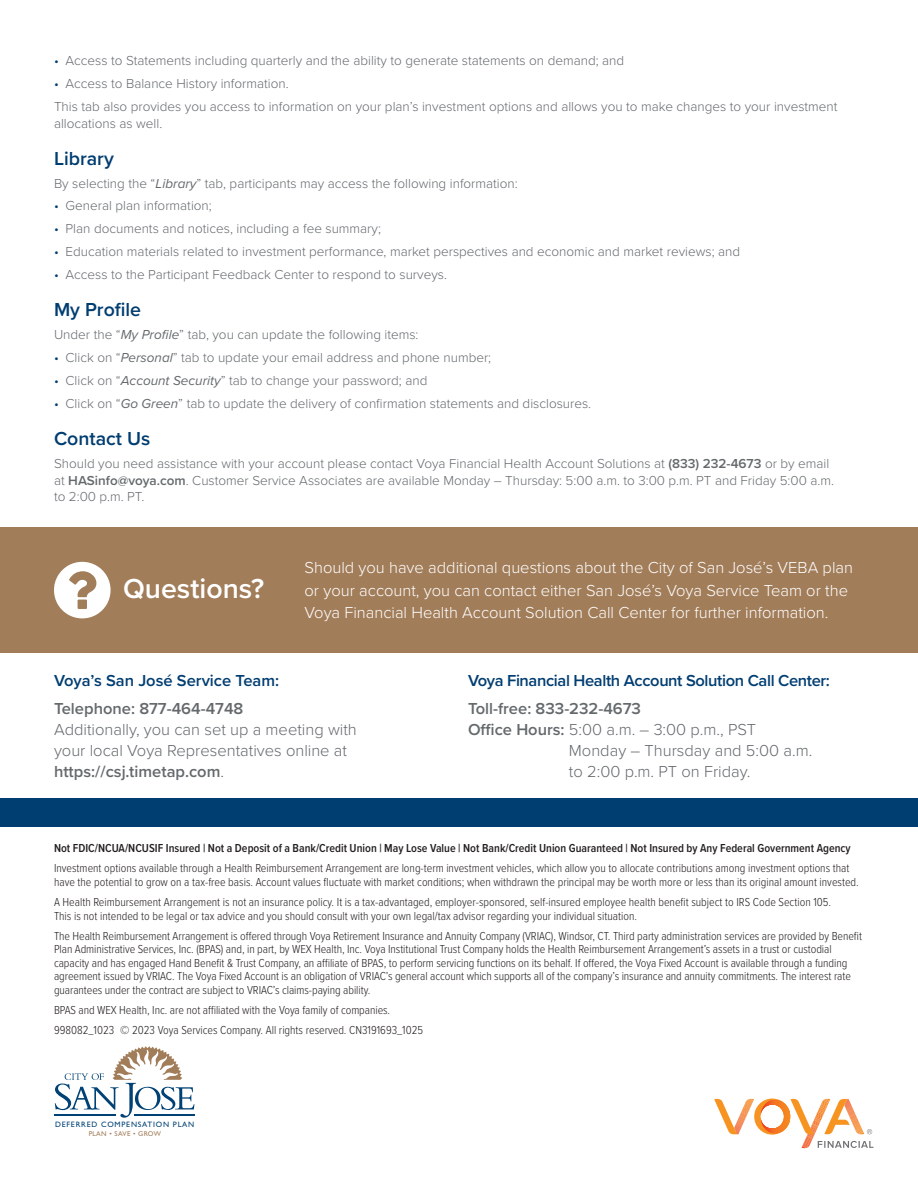
<style>
.page{position:relative;width:918px;height:1188px;background:#fff}
.page>*{position:absolute;margin:0;border:0;box-sizing:border-box;transform-origin:0 0}
.t1{font:600 28.5px "Proxima Nova";color:#fff}
.t2{font:600 19.5px "Proxima Nova";color:#003d71}
.t3{font:300 16.5px/22.5px "Proxima Nova";color:#fff}
.t4{font:300 16.5px/21px "Proxima Nova";color:#64696c}
.t5{font:600 16.5px "Proxima Nova";letter-spacing:-.02em;color:#003d71}
.t6{font:600 16.5px "Proxima Nova";color:#64696c}
.t7{font:600 16.5px "Proxima Nova";color:#003d71}
.t8{font:300 13.5px/16.5px "Proxima Nova";color:#64696c}
.V-Eship_QB_CN{font:300 12px/13.5px "Proxima Nova Cond";letter-spacing:-.005em;color:#231f20}
.V-Eship_QB_CN-2{font:600 12px "Proxima Nova Cond";color:#231f20}
.V-Legal_Footnote_Com{font:300 12px "Proxima Nova Cond";color:#231f20}
.t9{font:7.8px "Gill Sans";letter-spacing:.1em;color:#004275}
.t10{font:6.9px "Gill Sans";letter-spacing:.05em;color:#a27d5a}
.s1{color:#003d71}
.s2{font-weight:400;font-style:italic}
.s3{font-weight:600}
</style>
<div class="page">
<div style="left:0;top:798px;width:918px;height:28px;background:#003d71"></div>
<svg style="left:714px;top:1098px;width:159px;height:51px"></svg>
<hr style="left:54px;top:1115px;width:61px;height:1px;background:#004275">
<hr style="left:134px;top:1115px;width:61px;height:1px;background:#004275">
<svg style="left:55px;top:1046px;width:139px;height:72px"></svg>
<div style="left:0;top:527px;width:918px;height:126px;background:#a27d5a"></div>
<svg style="left:54px;top:562px;width:57px;height:56px"></svg>
<p class="t8" style="left:54px;top:51px;width:572px"><span class="s1">•</span> Access to Statements including quarterly and the ability to generate statements on demand; and</p>
<p class="t8" style="left:54px;top:74px;width:236px"><span class="s1">•</span> Access to Balance History information.</p>
<p class="t8" style="left:54px;top:98px;width:785px">This tab also provides you access to information on your plan’s investment options and allows you to make changes to your investment allocations as well.</p>
<p class="t2" style="left:54px;top:144px;width:61px">Library</p>
<p class="t8" style="left:54px;top:174px;width:465px">By selecting the “<span class="s2">Library</span>” tab, participants may access the following information:</p>
<p class="t8" style="left:54px;top:197px;width:159px"><span class="s1">•</span> General plan information;</p>
<p class="t8" style="left:54px;top:220px;width:329px"><span class="s1">•</span> Plan documents and notices, including a fee summary;</p>
<p class="t8" style="left:54px;top:243px;width:688px"><span class="s1">•</span> Education materials related to investment performance, market perspectives and economic and market reviews; and</p>
<p class="t8" style="left:54px;top:266px;width:395px"><span class="s1">•</span> Access to the Participant Feedback Center to respond to surveys.</p>
<p class="t2" style="left:54px;top:295px;width:89px">My Profile</p>
<p class="t8" style="left:54px;top:326px;width:366px">Under the “<span class="s2">My Profile</span>” tab, you can update the following items:</p>
<p class="t8" style="left:54px;top:349px;width:439px"><span class="s1">•</span> Click on “<span class="s2">Personal</span>” tab to update your email address and phone number;</p>
<p class="t8" style="left:54px;top:372px;width:375px"><span class="s1">•</span> Click on “<span class="s2">Account Security</span>” tab to change your password; and</p>
<p class="t8" style="left:54px;top:395px;width:539px"><span class="s1">•</span> Click on “<span class="s2">Go Green</span>” tab to update the delivery of confirmation statements and disclosures.</p>
<p class="t2" style="left:54px;top:424px;width:98px">Contact Us</p>
<p class="t8" style="left:54px;top:455px;width:782px">Should you need assistance with your account please contact Voya Financial Health Account Solutions at <span class="s3">(833) 232-4673</span> or by email at <span class="s3">HASinfo@voya.com</span>. Customer Service Associates are available Monday – Thursday: 5:00 a.m. to 3:00 p.m. PT and Friday 5:00 a.m. to 2:00 p.m. PT.</p>
<p class="t1" style="left:123px;top:567px;width:142px">Questions?</p>
<p class="t3" style="left:305px;top:555px;width:550px">Should you have additional questions about the City of San José’s VEBA plan or your account, you can contact either San José’s Voya Service Team or the<br>Voya Financial Health Account Solution Call Center for further information.</p>
<p class="t7" style="left:54px;top:668px;width:227px">Voya’s San José Service Team:</p>
<p class="t6" style="left:54px;top:696px;width:191px">Telephone: 877-464-4748</p>
<p class="t4" style="left:54px;top:718px;width:304px">Additionally, you can set up a meeting with your local Voya Representatives online at <span class="s3">https://csj.timetap.com</span>.</p>
<p class="t5" style="left:468px;top:668px;width:364px">Voya Financial Health Account Solution Call Center:</p>
<p class="t6" style="left:468px;top:696px;width:175px">Toll-free: 833-232-4673</p>
<p class="t4" style="left:569px;top:718px;width:245px;text-indent:-101px"><span class="s3">Office Hours:</span> 5:00 a.m. – 3:00 p.m., PST<br>Monday – Thursday and 5:00 a.m. to 2:00 p.m. PT on Friday.</p>
<p class="V-Eship_QB_CN-2" style="left:54px;top:839px;width:798px">Not FDIC/NCUA/NCUSIF Insured | Not a Deposit of a Bank/Credit Union | May Lose Value | Not Bank/Credit Union Guaranteed | Not Insured by Any Federal Government Agency</p>
<p class="V-Eship_QB_CN" style="left:54px;top:861px;width:806px">Investment options available through a Health Reimbursement Arrangement are long-term investment vehicles, which allow you to allocate contributions among investment options that have the potential to grow on a tax-free basis. Account values fluctuate with market conditions; when withdrawn the principal may be worth more or less than its original amount invested.</p>
<p class="V-Eship_QB_CN" style="left:54px;top:895px;width:779px">A Health Reimbursement Arrangement is not an insurance policy. It is a tax-advantaged, employer-sponsored, self-insured employee health benefit subject to IRS Code Section 105.<br>This is not intended to be legal or tax advice and you should consult with your own legal/tax advisor regarding your individual situation.</p>
<p class="V-Eship_QB_CN" style="left:54px;top:928px;width:810px">The Health Reimbursement Arrangement is offered through Voya Retirement Insurance and Annuity Company (VRIAC), Windsor, CT. Third party administration services are provided by Benefit Plan Administrative Services, Inc. (BPAS) and, in part, by WEX Health, Inc. Voya Institutional Trust Company holds the Health Reimbursement Arrangement’s assets in a trust or custodial capacity and has engaged Hand Benefit &amp; Trust Company, an affiliate of BPAS, to perform servicing functions on its behalf. If offered, the Voya Fixed Account is available through a funding agreement issued by VRIAC. The Voya Fixed Account is an obligation of VRIAC’s general account which supports all of the company’s insurance and annuity commitments. The interest rate guarantees under the contract are subject to VRIAC’s claims-paying ability.</p>
<p class="V-Eship_QB_CN" style="left:54px;top:1003px;width:338px">BPAS and WEX Health, Inc. are not affiliated with the Voya family of companies.</p>
<p class="V-Legal_Footnote_Com" style="left:54px;top:1021px;width:371px">998082_1023 © 2023 Voya Services Company. All rights reserved. CN3191693_1025</p>
<p class="t9" style="left:55px;top:1120px;width:141px">DEFERRED COMPENSATION PLAN</p>
<p class="t10" style="left:89px;top:1129px;width:74px">PLAN • SAVE • GROW</p>
</div>
